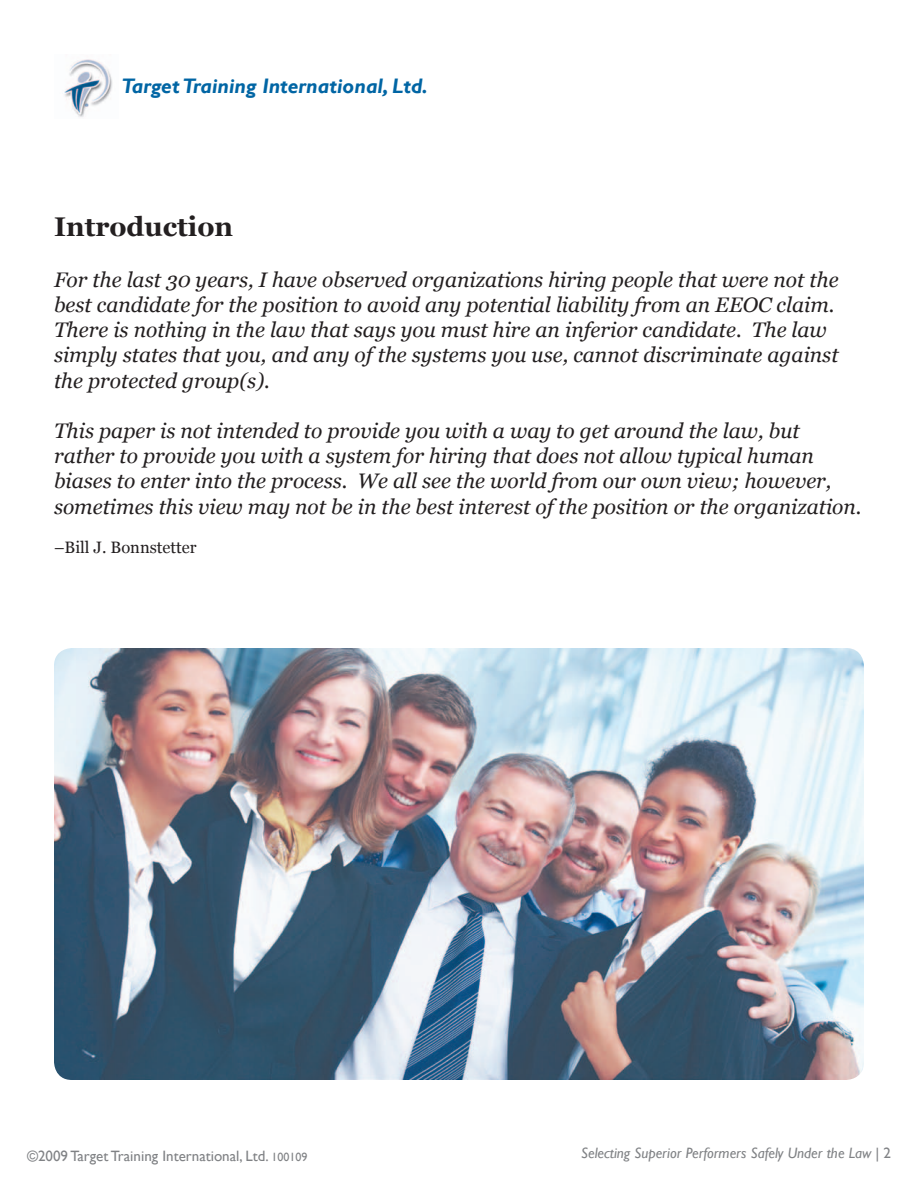
<style>
.page{position:relative;width:918px;height:1188px;background:#fff}
.page>*{position:absolute;margin:0;border:0;box-sizing:border-box;transform-origin:0 0}
.t1{font:700 27px "Georgia";color:#231f20}
.t2{font:italic 21px/25.2px "Georgia";color:#231f20}
.t3{font:italic 700 21px "Gill Sans";color:#0065a4}
.t4{font:16.5px "Georgia";color:#231f20}
.t5{font:italic 15px "Gill Sans";color:#808285}
.t6{font:15px "Gill Sans";color:#808285}
.s1{font-size:12px}
.s2{font-style:normal}
</style>
<div class="page">
<img style="left:64px;top:59px;width:49px;height:58px">
<img style="left:54px;top:648px;width:810px;height:432px">
<p class="t3" style="left:122px;top:73px;width:308px">Target Training International, Ltd.</p>
<p class="t1" style="left:54px;top:210px;width:181px">Introduction</p>
<p class="t2" style="left:54px;top:267px;width:786px">For the last 30 years, I have observed organizations hiring people that were not the best candidate for the position to avoid any potential liability from an EEOC claim.<br>There is nothing in the law that says you must hire an inferior candidate. The law simply states that you, and any of the systems you use, cannot discriminate against the protected group(s).</p>
<p class="t2" style="left:54px;top:418px;width:809px">This paper is not intended to provide you with a way to get around the law, but rather to provide you with a system for hiring that does not allow typical human biases to enter into the process. We all see the world from our own view; however, sometimes this view may not be in the best interest of the position or the organization.</p>
<p class="t4" style="left:54px;top:538px;width:144px">–Bill J. Bonnstetter</p>
<p class="t6" style="left:27px;top:1147px;width:282px">©2009 Target Training International, Ltd. <span class="s1">100109</span></p>
<p class="t5" style="left:581px;top:1144px;width:311px">Selecting Superior Performers Safely Under the Law <span class="s2">| 2</span></p>
</div>
